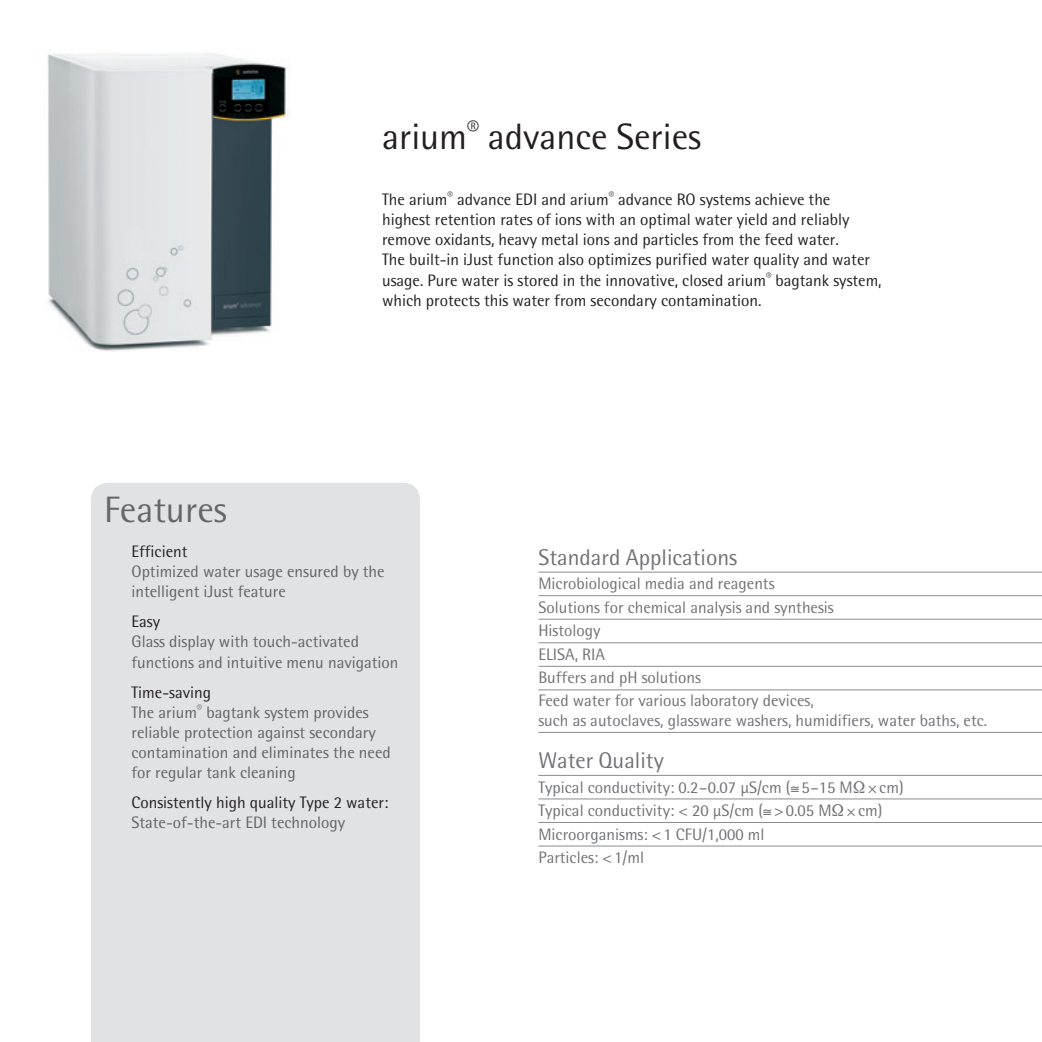
<style>
.page{position:relative;width:1042px;height:1042px;background:#fff}
.page>*{position:absolute;margin:0;border:0;box-sizing:border-box;transform-origin:0 0}
.t1{font:36.75px "Sartorius Rotis Sans 2013";color:#231f20}
.t2{font:36.75px "Sartorius Rotis Sans 2013";color:#67676a}
.t3{font:22.75px "Sartorius Rotis Sans 2013";color:#717275}
.t4{font:16.62px/20.1px "Sartorius Rotis Sans 2013";color:#231f20}
.t5{font:16.62px/23.4px "Sartorius Rotis Sans 2013";color:#717275}
.t6{font:16.62px/20.1px "Sartorius Rotis Sans 2013";color:#636366}
.s1{color:#231f20}
</style>
<div class="page">
<img style="left:47px;top:53px;width:242px;height:298px">
<hr style="left:538px;top:572px;width:504px;height:1px;background:#8a8c8f">
<hr style="left:538px;top:595px;width:504px;height:1px;background:#8a8c8f">
<hr style="left:538px;top:619px;width:504px;height:1px;background:#8a8c8f">
<hr style="left:538px;top:642px;width:504px;height:1px;background:#8a8c8f">
<hr style="left:538px;top:666px;width:504px;height:1px;background:#8a8c8f">
<hr style="left:538px;top:689px;width:504px;height:1px;background:#8a8c8f">
<hr style="left:538px;top:732px;width:504px;height:1px;background:#8a8c8f">
<hr style="left:538px;top:775px;width:504px;height:1px;background:#8a8c8f">
<hr style="left:538px;top:798px;width:504px;height:1px;background:#8a8c8f">
<hr style="left:538px;top:822px;width:504px;height:1px;background:#8a8c8f">
<hr style="left:538px;top:845px;width:504px;height:1px;background:#8a8c8f">
<div style="left:91px;top:483px;width:329px;height:559px;background:#e1e2e4"></div>
<h1 class="t1" style="left:382px;top:115px;width:321px">arium<sup>®</sup> advance Series</h1>
<p class="t4" style="left:382px;top:189px;width:501px">The arium<sup>®</sup> advance EDI and arium<sup>®</sup> advance RO systems achieve the highest retention rates of ions with an optimal water yield and reliably remove oxidants, heavy metal ions and particles from the feed water.<br>The built-in iJust function also optimizes purified water quality and water usage. Pure water is stored in the innovative, closed arium<sup>®</sup> bagtank system, which protects this water from secondary contamination.</p>
<h1 class="t2" style="left:104px;top:488px;width:124px">Features</h1>
<p class="t4" style="left:131px;top:541px;width:57px">Efficient</p>
<p class="t6" style="left:131px;top:561px;width:255px">Optimized water usage ensured by the intelligent iJust feature</p>
<p class="t4" style="left:131px;top:611px;width:30px">Easy</p>
<p class="t6" style="left:131px;top:631px;width:268px">Glass display with touch-activated functions and intuitive menu navigation</p>
<p class="t6" style="left:131px;top:682px;width:261px"><span class="s1">Time-saving<br></span>The arium<sup>®</sup> bagtank system provides reliable protection against secondary contamination and eliminates the need for regular tank cleaning</p>
<p class="t4" style="left:131px;top:792px;width:258px">Consistently high quality Type 2 water:</p>
<p class="t6" style="left:131px;top:812px;width:215px">State-of-the-art EDI technology</p>
<h2 class="t3" style="left:538px;top:543px;width:200px">Standard Applications</h2>
<p class="t5" style="left:538px;top:572px;width:297px">Microbiological media and reagents<br>Solutions for chemical analysis and synthesis<br>Histology<br>ELISA, RIA<br>Buffers and pH solutions<br>Feed water for various laboratory devices,</p>
<p class="t5" style="left:538px;top:709px;width:450px">such as autoclaves, glassware washers, humidifiers, water baths, etc.</p>
<h2 class="t3" style="left:538px;top:747px;width:127px">Water Quality</h2>
<p class="t5" style="left:538px;top:775px;width:316px">Typical conductivity: 0.2–0.07 µS/cm (≅5–15 M</p>
<p class="t5" style="left:879px;top:775px;width:26px">cm)</p>
<p class="t5" style="left:538px;top:798px;width:295px">Typical conductivity: &lt; 20 µS/cm (≅&gt;0.05 M</p>
<p class="t5" style="left:858px;top:798px;width:26px">cm)</p>
<p class="t5" style="left:538px;top:822px;width:228px">Microorganisms: &lt;1 CFU/1,000 ml<br>Particles: &lt;1/ml</p>
</div>
